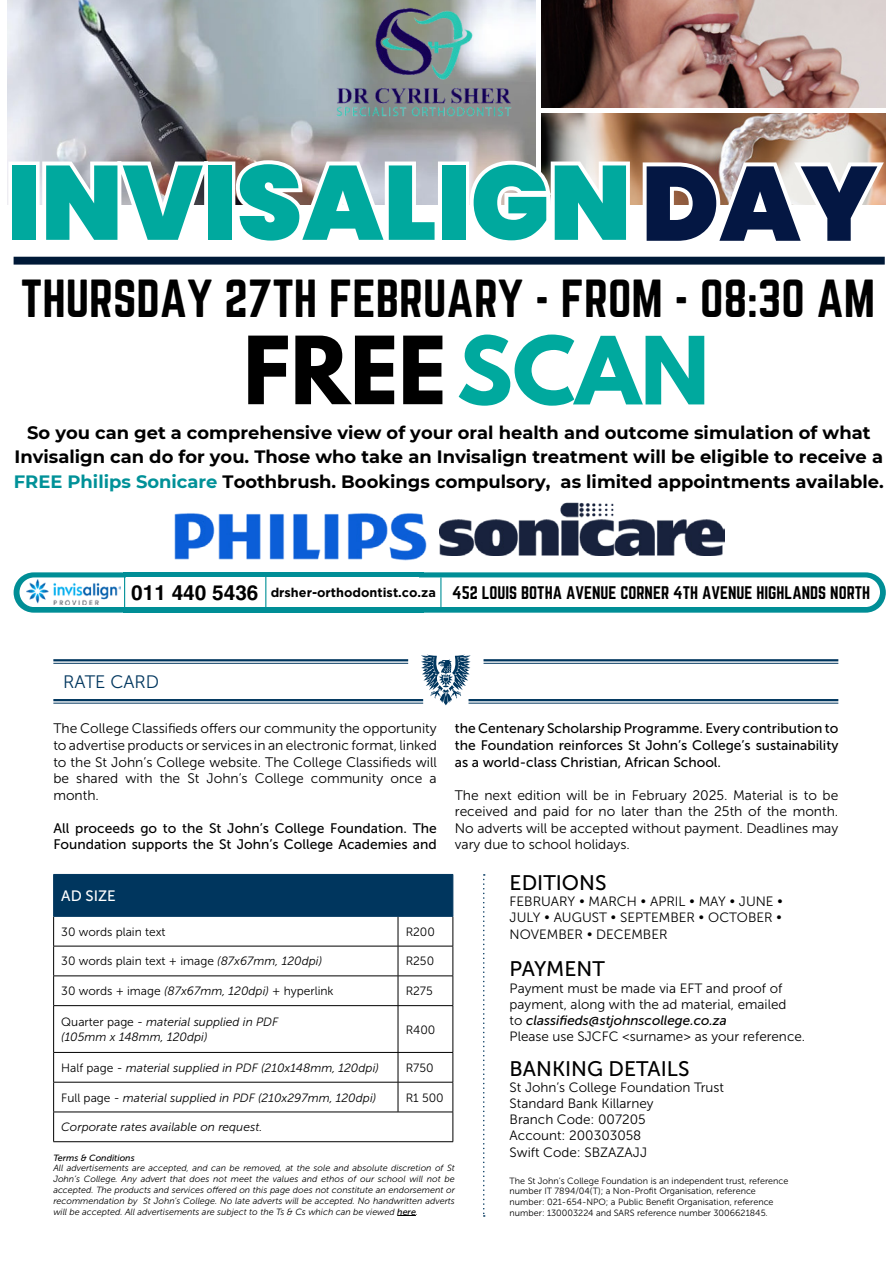
<style>
.page{position:relative;width:893px;height:1263px;background:#fff}
.page>*{position:absolute;margin:0;border:0;box-sizing:border-box;transform-origin:0 0}
.t1{font:900 105px "Poppins";color:#00a99e}
.t2{font:700 83.1px "League Spartan";color:#000}
.t3{font:46.8px "Norwester";color:#000}
.t4{font:21px "Museo Sans 500";color:#000}
.t5{font:18px "Museo Sans 300";color:#00365e}
.t6{font:700 17.85px/24.8px "Montserrat";color:#000;text-align:center}
.t7{font:16.05px "Norwester";color:#000}
.t8{font:15px "Museo Sans 500";color:#fff}
.t9{font:13.8px/16.5px "Museo Sans 300";color:#000;text-align:justify}
.t10{font:13.8px/16.5px "Museo Sans 500";color:#000}
.t11{font:13.5px/16.2px "Museo Sans 300";color:#000}
.t12{font:italic 13.5px "Museo Sans 500";color:#000}
.t13{font:italic 12px/14.4px "Museo Sans 300";color:#000}
.t14{font:12px "Museo Sans 300";color:#000}
.t15{font:italic 9px/10.8px "Museo Sans 300";color:#000;text-align:justify}
.t16{font:9px/10.8px "Museo Sans 300";color:#000}
.t17{font:italic 9px "Museo Sans 500";color:#000}
.s1{font-size:105.15px;color:#041743}
.s2{font-size:83.25px;color:#00a99e}
.s3{color:#009198}
.s4{font-family:"Helios";font-weight:700;font-size:20.55px}
.s5{font-family:"Gotham";font-weight:700;font-size:12.75px}
.s6{font-style:italic}
.s7{font-style:normal}
.s8{font-family:"Museo Sans 500"}
.s9{font-family:"Museo Sans 300";font-style:normal}
</style>
<div class="page">
<hr style="left:483px;top:659px;width:355px;height:2px;background:#00365e">
<hr style="left:483px;top:663px;width:355px;height:1px;background:#00365e">
<hr style="left:468px;top:699px;width:370px;height:2px;background:#00365e">
<hr style="left:468px;top:703px;width:370px;height:1px;background:#00365e">
<hr style="left:53px;top:659px;width:355px;height:2px;background:#00365e">
<hr style="left:53px;top:663px;width:355px;height:1px;background:#00365e">
<hr style="left:53px;top:699px;width:370px;height:2px;background:#00365e">
<hr style="left:53px;top:703px;width:370px;height:1px;background:#00365e">
<svg style="left:421px;top:655px;width:50px;height:50px"></svg>
<img style="left:7px;top:0;width:529px;height:155px">
<img style="left:541px;top:0;width:345px;height:107px">
<img style="left:541px;top:114px;width:345px;height:90px">
<div style="left:123px;top:572px;width:301px;height:41px;background:#008e96"></div>
<svg style="left:14px;top:572px;width:112px;height:41px"></svg>
<div style="left:126px;top:577px;width:292px;height:30px;background:#fff"></div>
<hr style="left:265px;top:576px;width:1px;height:33px;background:#009198">
<svg style="left:418px;top:572px;width:468px;height:41px"></svg>
<img style="left:314px;top:5px;width:220px;height:116px">
<img style="left:27px;top:580px;width:93px;height:25px">
<hr style="left:124px;top:576px;width:1px;height:33px;background:#009198">
<img style="left:174px;top:513px;width:257px;height:63px">
<img style="left:439px;top:502px;width:285px;height:54px">
<svg style="left:7px;top:155px;width:627px;height:50px"></svg>
<svg style="left:639px;top:156px;width:247px;height:49px"></svg>
<div style="left:14px;top:257px;width:871px;height:8px;background:#001937"></div>
<hr style="left:440px;top:577px;width:1px;height:33px;background:#009198">
<svg style="left:483px;top:874px;width:2px;height:343px"></svg>
<div style="left:54px;top:875px;width:399px;height:41px;background:#00365e"></div>
<hr style="left:53px;top:916px;width:1px;height:30px;background:#000">
<hr style="left:398px;top:916px;width:1px;height:30px;background:#000">
<hr style="left:453px;top:916px;width:1px;height:30px;background:#000">
<hr style="left:53px;top:946px;width:345px;height:1px;background:#000">
<hr style="left:398px;top:946px;width:55px;height:1px;background:#000">
<hr style="left:53px;top:975px;width:345px;height:1px;background:#000">
<svg style="left:53px;top:946px;width:1px;height:59px"></svg>
<hr style="left:398px;top:975px;width:55px;height:1px;background:#000">
<svg style="left:398px;top:946px;width:1px;height:59px"></svg>
<svg style="left:453px;top:946px;width:1px;height:59px"></svg>
<hr style="left:53px;top:1005px;width:345px;height:1px;background:#000">
<hr style="left:53px;top:1006px;width:1px;height:46px;background:#000">
<hr style="left:398px;top:1005px;width:55px;height:1px;background:#000">
<hr style="left:398px;top:1006px;width:1px;height:46px;background:#000">
<hr style="left:453px;top:1006px;width:1px;height:46px;background:#000">
<hr style="left:53px;top:1052px;width:345px;height:1px;background:#000">
<svg style="left:53px;top:1053px;width:1px;height:29px"></svg>
<hr style="left:398px;top:1052px;width:55px;height:1px;background:#000">
<svg style="left:398px;top:1053px;width:1px;height:29px"></svg>
<svg style="left:453px;top:1053px;width:1px;height:29px"></svg>
<hr style="left:53px;top:1082px;width:345px;height:1px;background:#000">
<hr style="left:53px;top:1082px;width:1px;height:30px;background:#000">
<hr style="left:398px;top:1082px;width:55px;height:1px;background:#000">
<hr style="left:398px;top:1082px;width:1px;height:30px;background:#000">
<hr style="left:453px;top:1082px;width:1px;height:30px;background:#000">
<hr style="left:53px;top:1112px;width:345px;height:1px;background:#000">
<svg style="left:53px;top:1112px;width:1px;height:29px"></svg>
<hr style="left:398px;top:1112px;width:55px;height:1px;background:#000">
<svg style="left:453px;top:1112px;width:1px;height:29px"></svg>
<hr style="left:53px;top:1141px;width:345px;height:1px;background:#000">
<hr style="left:398px;top:1141px;width:55px;height:1px;background:#000">
<hr style="left:53px;top:874px;width:345px;height:1px;background:#00365e">
<hr style="left:53px;top:875px;width:1px;height:41px;background:#00365e">
<hr style="left:398px;top:874px;width:55px;height:1px;background:#00365e">
<hr style="left:398px;top:875px;width:1px;height:41px;background:#00365e">
<hr style="left:453px;top:875px;width:1px;height:41px;background:#00365e">
<hr style="left:53px;top:916px;width:345px;height:1px;background:#00365e">
<hr style="left:398px;top:916px;width:55px;height:1px;background:#00365e">
<svg style="left:397px;top:1215px;width:19px;height:1px"></svg>
<h1 class="t1" style="left:7px;top:142px;width:872px">INVISALIGN<span class="s1">DAY</span></h1>
<h3 class="t3" style="left:21px;top:276px;width:856px">THURSDAY 27TH FEBRUARY - FROM - 08:30 AM</h3>
<h2 class="t2" style="left:243px;top:306px;width:468px">FREE<span class="s2">SCAN</span></h2>
<p class="t6" style="left:14px;top:419px;width:871px">So you can get a comprehensive view of your oral health and outcome simulation of what<br>Invisalign can do for you. Those who take an Invisalign treatment will be eligible to receive a<br><span class="s3">FREE Philips Sonicare</span> Toothbrush. Bookings compulsory, as limited appointments available.</p>
<h3 class="t7" style="left:131px;top:585px;width:740px"><span class="s4">011 440 5436</span> <span class="s5">drsher-orthodontist.co.za</span> 452 LOUIS BOTHA AVENUE CORNER 4TH AVENUE HIGHLANDS NORTH</h3>
<h3 class="t5" style="left:63px;top:672px;width:98px">RATE CARD</h3>
<p class="t9" style="left:53px;top:720px;width:385px">The College Classifieds offers our community the opportunity to advertise products or services in an electronic format, linked to the St John’s College website. The College Classifieds will be shared with the St John’s College community once a month.</p>
<h3 class="t10" style="left:53px;top:820px;width:385px">All proceeds go to the St John’s College Foundation. The<br>Foundation supports the St John’s College Academies and</h3>
<h3 class="t10" style="left:455px;top:720px;width:385px;text-align:justify">the Centenary Scholarship Programme. Every contribution to the Foundation reinforces St John’s College’s sustainability as a world-class Christian, African School.</h3>
<h3 class="t9" style="left:455px;top:787px;width:385px">The next edition will be in February 2025. Material is to be received and paid for no later than the 25th of the month.<br>No adverts will be accepted without payment. Deadlines may vary due to school holidays.</h3>
<h3 class="t8" style="left:61px;top:888px;width:56px">AD SIZE</h3>
<h3 class="t14" style="left:61px;top:925px;width:106px">30 words plain text</h3>
<h3 class="t14" style="left:406px;top:925px;width:31px">R200</h3>
<h3 class="t14" style="left:61px;top:955px;width:262px">30 words plain text + image <span class="s6">(87x67mm, 120dpi)</span></h3>
<h3 class="t14" style="left:406px;top:955px;width:30px">R250</h3>
<h3 class="t14" style="left:61px;top:985px;width:274px">30 words + image <span class="s6">(87x67mm, 120dpi)</span> + hyperlink</h3>
<h3 class="t14" style="left:406px;top:985px;width:29px">R275</h3>
<h3 class="t13" style="left:61px;top:1015px;width:219px"><span class="s7">Quarter page -</span> material supplied in PDF (105mm x 148mm, 120dpi)</h3>
<h3 class="t14" style="left:406px;top:1023px;width:31px">R400</h3>
<h3 class="t13" style="left:61px;top:1060px;width:319px"><span class="s7">Half page -</span> material supplied in PDF (210x148mm, 120dpi)</h3>
<h3 class="t14" style="left:406px;top:1061px;width:29px">R750</h3>
<h3 class="t13" style="left:61px;top:1090px;width:316px"><span class="s7">Full page -</span> material supplied in PDF (210x297mm, 120dpi)</h3>
<h3 class="t14" style="left:406px;top:1091px;width:40px">R1 500</h3>
<h3 class="t13" style="left:61px;top:1120px;width:202px">Corporate rates available on request.</h3>
<p class="t17" style="left:53px;top:1152px;width:83px">Terms &amp; Conditions</p>
<p class="t15" style="left:53px;top:1163px;width:403px">All advertisements are accepted, and can be removed, at the sole and absolute discretion of St John’s College. Any advert that does not meet the values and ethos of our school will not be accepted. The products and services offered on this page does not constitute an endorsement or recommendation by St John’s College. No late adverts will be accepted. No handwritten adverts will be accepted. All advertisements are subject to the Ts &amp; Cs which can be viewed <span class="s8">here</span>.</p>
<h3 class="t4" style="left:510px;top:871px;width:98px">EDITIONS</h3>
<h3 class="t11" style="left:510px;top:893px;width:275px;text-align:justify">FEBRUARY • MARCH • APRIL • MAY • JUNE • JULY • AUGUST • SEPTEMBER • OCTOBER • NOVEMBER • DECEMBER</h3>
<h3 class="t4" style="left:510px;top:958px;width:97px">PAYMENT</h3>
<h3 class="t11" style="left:510px;top:980px;width:278px">Payment must be made via EFT and proof of payment, along with the ad material, emailed</h3>
<h3 class="t12" style="left:510px;top:1013px;width:219px"><span class="s9">to</span> classifieds@stjohnscollege.co.za</h3>
<h3 class="t11" style="left:510px;top:1028px;width:297px">Please use SJCFC &lt;surname&gt; as your reference.</h3>
<h3 class="t4" style="left:510px;top:1057px;width:181px">BANKING DETAILS</h3>
<h3 class="t11" style="left:510px;top:1079px;width:216px">St John’s College Foundation Trust<br>Standard Bank Killarney<br>Branch Code: 007205<br>Account: 200303058<br>Swift Code: SBZAZAJJ</h3>
<p class="t16" style="left:510px;top:1175px;width:280px">The St John’s College Foundation is an independent trust, reference number IT 7894/04(T); a Non-Profit Organisation, reference number: 021-654-NPO; a Public Benefit Organisation, reference number: 130003224 and SARS reference number 3006621845.</p>
</div>
